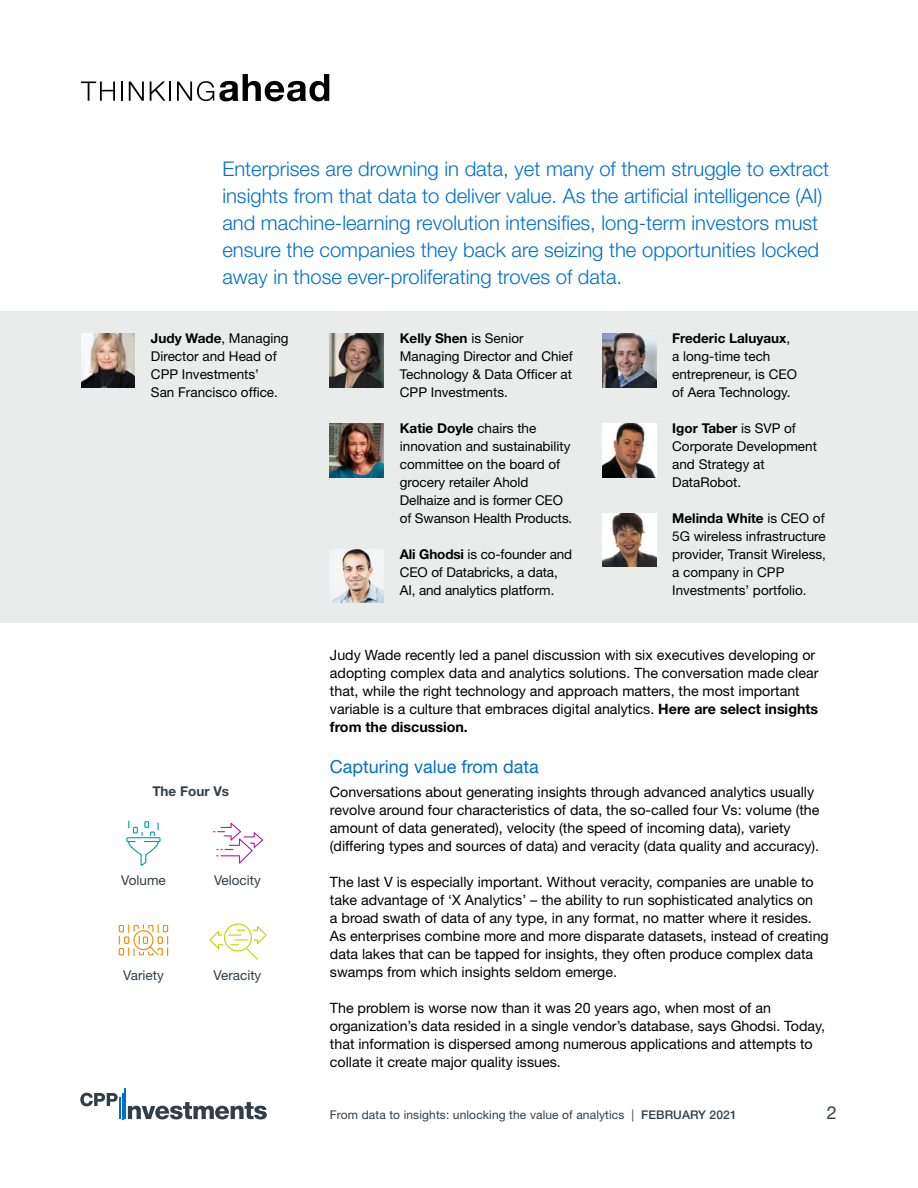
<style>
.page{position:relative;width:918px;height:1188px;background:#fff}
.page>*{position:absolute;margin:0;border:0;box-sizing:border-box;transform-origin:0 0}
.t1{font:300 20.25px/27px "Helvetica Neue LT Pro";color:#0070ce}
.t2{font:18px "Helvetica Neue LT Pro";color:#0070ce}
.t3{font:18px "Helvetica Neue LT Pro";color:#303e49}
.t4{font:14.25px/18px "Helvetica Neue LT Pro";color:#000}
.t5{font:13.5px/18px "Helvetica Neue LT Pro";color:#000}
.t6{font:13.5px "Helvetica Neue LT Pro";color:#303e49}
.t7{font:700 13.5px "Helvetica Neue LT Pro";color:#303e49}
.t8{font:12px "Helvetica Neue LT Pro";letter-spacing:.01em;color:#303e49}
.s1{font-weight:700}
.s2{font-weight:500}
</style>
<div class="page">
<svg style="left:81px;top:82px;width:34px;height:19px"></svg>
<svg style="left:121px;top:82px;width:2px;height:19px"></svg>
<svg style="left:129px;top:82px;width:15px;height:19px"></svg>
<svg style="left:150px;top:82px;width:21px;height:19px"></svg>
<svg style="left:177px;top:74px;width:152px;height:27px"></svg>
<svg style="left:128px;top:1102px;width:139px;height:17px"></svg>
<hr style="left:122px;top:1093px;width:2px;height:26px;background:#0070ce">
<hr style="left:125px;top:1089px;width:1px;height:30px;background:#0070ce">
<svg style="left:80px;top:1093px;width:41px;height:26px"></svg>
<div style="left:0;top:312px;width:918px;height:311px;background:#eaecec"></div>
<svg style="left:126px;top:820px;width:35px;height:46px"></svg>
<svg style="left:213px;top:822px;width:50px;height:42px"></svg>
<svg style="left:209px;top:924px;width:58px;height:36px"></svg>
<svg style="left:118px;top:924px;width:51px;height:32px"></svg>
<img style="left:81px;top:333px;width:54px;height:54px">
<img style="left:330px;top:333px;width:54px;height:54px">
<img style="left:330px;top:424px;width:54px;height:54px">
<img style="left:602px;top:333px;width:54px;height:54px">
<img style="left:602px;top:513px;width:54px;height:54px">
<img style="left:330px;top:549px;width:54px;height:54px">
<img style="left:602px;top:424px;width:54px;height:54px">
<p class="t1" style="left:222px;top:155px;width:608px">Enterprises are drowning in data, yet many of them struggle to extract insights from that data to deliver value. As the artificial intelligence (AI) and machine-learning revolution intensifies, long-term investors must ensure the companies they back are seizing the opportunities locked away in those ever-proliferating troves of data.</p>
<p class="t5" style="left:151px;top:329px;width:139px"><span class="s1">Judy Wade</span>, Managing<br>Director and Head of<br>CPP Investments’<br>San Francisco office.</p>
<p class="t7" style="left:152px;top:783px;width:78px">The Four Vs</p>
<p class="t6" style="left:121px;top:872px;width:46px">Volume</p>
<p class="t6" style="left:123px;top:966px;width:42px">Variety</p>
<p class="t6" style="left:214px;top:872px;width:48px">Velocity</p>
<p class="t6" style="left:214px;top:966px;width:49px">Veracity</p>
<p class="t5" style="left:400px;top:329px;width:175px"><span class="s1">Kelly Shen</span> is Senior<br>Managing Director and Chief<br>Technology &amp; Data Officer at<br>CPP Investments.</p>
<p class="t5" style="left:400px;top:419px;width:174px"><span class="s1">Katie Doyle</span> chairs the innovation and sustainability committee on the board of grocery retailer Ahold<br>Delhaize and is former CEO of Swanson Health Products.</p>
<p class="t5" style="left:400px;top:545px;width:174px"><span class="s1">Ali Ghodsi</span> is co-founder and<br>CEO of Databricks, a data,<br>AI, and analytics platform.</p>
<p class="t5" style="left:672px;top:329px;width:126px"><span class="s1">Frederic Laluyaux</span>, a long-time tech entrepreneur, is CEO of Aera Technology.</p>
<p class="t5" style="left:672px;top:419px;width:146px"><span class="s1">Igor Taber</span> is SVP of<br>Corporate Development and Strategy at<br>DataRobot.</p>
<p class="t5" style="left:672px;top:509px;width:155px"><span class="s1">Melinda White</span> is CEO of<br>5G wireless infrastructure provider, Transit Wireless, a company in CPP<br>Investments’ portfolio.</p>
<p class="t4" style="left:330px;top:646px;width:487px">Judy Wade recently led a panel discussion with six executives developing or</p>
<p class="t4" style="left:330px;top:664px;width:490px">adopting complex data and analytics solutions. The conversation made clear that, while the right technology and approach matters, the most important variable is a culture that embraces digital analytics. <span class="s1">Here are select insights from the discussion.</span></p>
<p class="t2" style="left:330px;top:756px;width:211px">Capturing value from data</p>
<p class="t4" style="left:330px;top:782px;width:491px">Conversations about generating insights through advanced analytics usually revolve around four characteristics of data, the so-called four Vs: volume (the amount of data generated), velocity (the speed of incoming data), variety (differing types and sources of data) and veracity (data quality and accuracy).</p>
<p class="t4" style="left:330px;top:872px;width:500px">The last V is especially important. Without veracity, companies are unable to take advantage of ‘X Analytics’ – the ability to run sophisticated analytics on<br>a broad swath of data of any type, in any format, no matter where it resides.<br>As enterprises combine more and more disparate datasets, instead of creating data lakes that can be tapped for insights, they often produce complex data swamps from which insights seldom emerge.</p>
<p class="t4" style="left:330px;top:998px;width:497px">The problem is worse now than it was 20 years ago, when most of an organization’s data resided in a single vendor’s database, says Ghodsi. Today, that information is dispersed among numerous applications and attempts to collate it create major quality issues.</p>
<p class="t8" style="left:330px;top:1107px;width:408px">From data to insights: unlocking the value of analytics | <span class="s2">FEBRUARY 2021</span></p>
<p class="t3" style="left:827px;top:1101px;width:12px">2</p>
</div>
